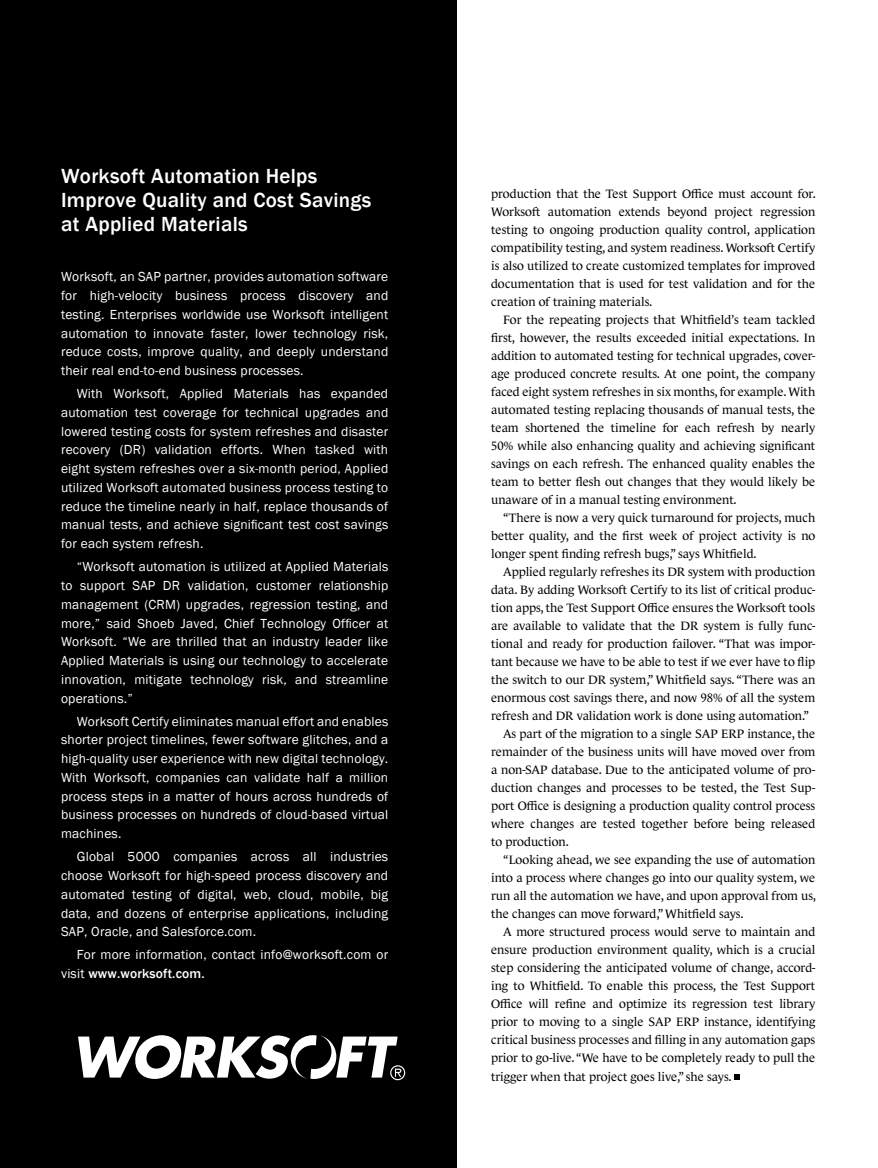
<style>
.page{position:relative;width:878px;height:1168px;background:#fff}
.page>*{position:absolute;margin:0;border:0;box-sizing:border-box;transform-origin:0 0}
.t1{font:500 21px/24px "Franklin Gothic";letter-spacing:.015em;color:#fff}
.t2{font:13.5px/18.8px "Franklin Gothic";letter-spacing:.015em;color:#fff;text-align:justify}
.t3{font:12.3px/18px "Le Monde Journal Std";color:#000;text-align:justify}
.s1{font-weight:500}
</style>
<div class="page">
<div style="left:0;top:0;width:456px;height:1168px;background:#000"></div>
<svg style="left:78px;top:1035px;width:327px;height:45px"></svg>
<svg style="left:734px;top:1074px;width:6px;height:6px"></svg>
<h1 class="t1" style="left:61px;top:164px;width:312px">Worksoft Automation Helps<br>Improve Quality and Cost Savings at Applied Materials</h1>
<p class="t2" style="left:61px;top:268px;width:329px">Worksoft, an SAP partner, provides automation software for high-velocity business process discovery and testing. Enterprises worldwide use Worksoft intelligent automation to innovate faster, lower technology risk, reduce costs, improve quality, and deeply understand their real end-to-end business processes.</p>
<p class="t2" style="left:61px;top:384px;width:329px;text-indent:16px">With Worksoft, Applied Materials has expanded automation test coverage for technical upgrades and lowered testing costs for system refreshes and disaster recovery (DR) validation efforts. When tasked with eight system refreshes over a six-month period, Applied utilized Worksoft automated business process testing to reduce the timeline nearly in half, replace thousands of manual tests, and achieve significant test cost savings for each system refresh.</p>
<p class="t2" style="left:61px;top:558px;width:329px;text-indent:16px">“Worksoft automation is utilized at Applied Materials to support SAP DR validation, customer relationship management (CRM) upgrades, regression testing, and more,” said Shoeb Javed, Chief Technology Officer at Worksoft. “We are thrilled that an industry leader like Applied Materials is using our technology to accelerate innovation, mitigate technology risk, and streamline operations.”</p>
<p class="t2" style="left:61px;top:712px;width:329px;text-indent:16px">Worksoft Certify eliminates manual effort and enables shorter project timelines, fewer software glitches, and a high-quality user experience with new digital technology.<br>With Worksoft, companies can validate half a million process steps in a matter of hours across hundreds of business processes on hundreds of cloud-based virtual machines.</p>
<p class="t2" style="left:61px;top:847px;width:329px;text-indent:16px">Global 5000 companies across all industries choose Worksoft for high-speed process discovery and automated testing of digital, web, cloud, mobile, big data, and dozens of enterprise applications, including SAP, Oracle, and Salesforce.com.</p>
<p class="t2" style="left:61px;top:946px;width:329px;text-indent:16px">For more information, contact info@worksoft.com or visit <span class="s1">www.worksoft.com.</span></p>
<p class="t3" style="left:491px;top:185px;width:326px">production that the Test Support Office must account for.<br>Worksoft automation extends beyond project regression testing to ongoing production quality control, application compatibility testing, and system readiness. Worksoft Certify is also utilized to create customized templates for improved documentation that is used for test validation and for the creation of training materials.</p>
<p class="t3" style="left:491px;top:311px;width:326px;text-indent:12px">For the repeating projects that Whitfield’s team tackled first, however, the results exceeded initial expectations. In addition to automated testing for technical upgrades, cover&shy;age produced concrete results. At one point, the company faced eight system refreshes in six months, for example. With automated testing replacing thousands of manual tests, the team shortened the timeline for each refresh by nearly 50% while also enhancing quality and achieving significant savings on each refresh. The enhanced quality enables the team to better flesh out changes that they would likely be unaware of in a manual testing environment.</p>
<p class="t3" style="left:491px;top:509px;width:326px;text-indent:12px">“There is now a very quick turnaround for projects, much better quality, and the first week of project activity is no longer spent finding refresh bugs,” says Whitfield.</p>
<p class="t3" style="left:503px;top:563px;width:314px">Applied regularly refreshes its DR system with production</p>
<p class="t3" style="left:491px;top:581px;width:326px">data. By adding Worksoft Certify to its list of critical produc-</p>
<p class="t3" style="left:491px;top:599px;width:325px">tion apps, the Test Support Office ensures the Worksoft tools</p>
<p class="t3" style="left:491px;top:617px;width:326px">are available to validate that the DR system is fully func-</p>
<p class="t3" style="left:491px;top:635px;width:326px">tional and ready for production failover. “That was impor-</p>
<p class="t3" style="left:491px;top:653px;width:325px">tant because we have to be able to test if we ever have to flip</p>
<p class="t3" style="left:491px;top:671px;width:325px">the switch to our DR system,” Whitfield says. “There was an</p>
<p class="t3" style="left:491px;top:689px;width:326px">enormous cost savings there, and now 98% of all the system</p>
<p class="t3" style="left:491px;top:707px;width:319px">refresh and DR validation work is done using automation.”</p>
<p class="t3" style="left:503px;top:725px;width:313px">As part of the migration to a single SAP ERP instance, the</p>
<p class="t3" style="left:491px;top:743px;width:326px">remainder of the business units will have moved over from</p>
<p class="t3" style="left:491px;top:761px;width:326px">a non-SAP database. Due to the anticipated volume of pro-</p>
<p class="t3" style="left:491px;top:779px;width:326px">duction changes and processes to be tested, the Test Sup-</p>
<p class="t3" style="left:491px;top:797px;width:325px">port Office is designing a production quality control process</p>
<p class="t3" style="left:491px;top:815px;width:326px">where changes are tested together before being released</p>
<p class="t3" style="left:491px;top:833px;width:79px">to production.</p>
<p class="t3" style="left:503px;top:851px;width:314px">“Looking ahead, we see expanding the use of automation</p>
<p class="t3" style="left:491px;top:869px;width:325px">into a process where changes go into our quality system, we</p>
<p class="t3" style="left:491px;top:887px;width:326px">run all the automation we have, and upon approval from us,</p>
<p class="t3" style="left:491px;top:905px;width:254px">the changes can move forward,” Whitfield says.</p>
<p class="t3" style="left:503px;top:923px;width:314px">A more structured process would serve to maintain and</p>
<p class="t3" style="left:491px;top:941px;width:325px">ensure production environment quality, which is a crucial</p>
<p class="t3" style="left:491px;top:959px;width:326px">step considering the anticipated volume of change, accord-</p>
<p class="t3" style="left:491px;top:977px;width:326px">ing to Whitfield. To enable this process, the Test Support</p>
<p class="t3" style="left:491px;top:995px;width:326px">Office will refine and optimize its regression test library</p>
<p class="t3" style="left:491px;top:1013px;width:326px">prior to moving to a single SAP ERP instance, identifying</p>
<p class="t3" style="left:491px;top:1031px;width:325px">critical business processes and filling in any automation gaps</p>
<p class="t3" style="left:491px;top:1049px;width:326px">prior to go-live. “We have to be completely ready to pull the</p>
<p class="t3" style="left:491px;top:1067px;width:242px">trigger when that project goes live,” she says.</p>
</div>
